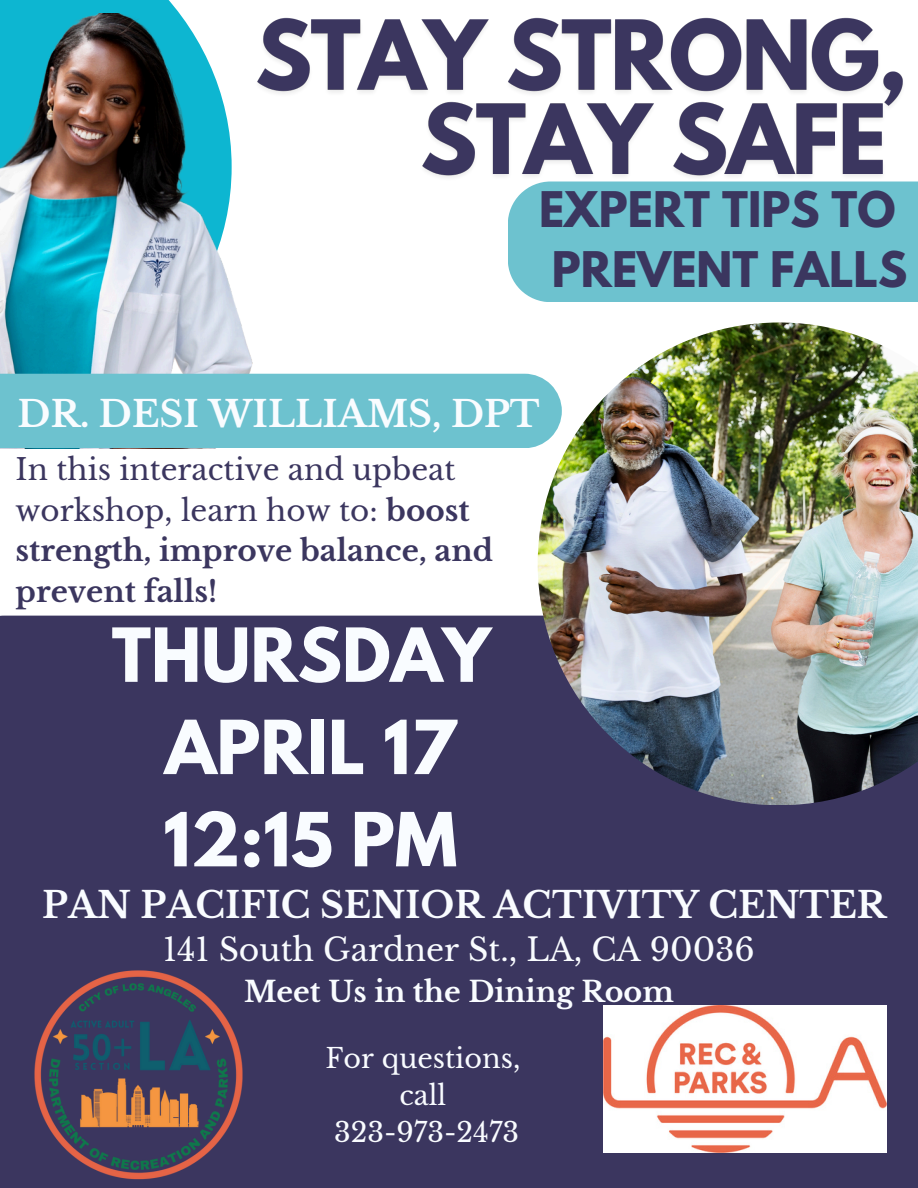
<style>
.page{position:relative;width:918px;height:1188px;background:#fff}
.page>*{position:absolute;margin:0;border:0;box-sizing:border-box;transform-origin:0 0}
.t1{font:700 66px/92.2px "League Spartan";color:#f9fcff;text-align:center}
.t2{font:700 43.5px/60.8px "League Spartan";color:#3b365f}
.t3{font:700 36px "Libre Baskerville";color:#f9fcff}
.t4{font:31.5px "Libre Baskerville";color:#f9fcff}
.t5{font:29.4px/40.5px "Libre Baskerville";color:#3b365f}
.t6{font:700 28.5px "Libre Baskerville";color:#f9fcff}
.t7{font:27px "Libre Baskerville";color:#f9fcff}
.s1{font-weight:700}
</style>
<div class="page">
<div style="left:0;top:0;width:179px;height:13px;background:#0db6d1"></div>
<img style="left:279px;top:17px;width:624px;height:89px">
<img style="left:414px;top:96px;width:477px;height:86px">
<div style="left:508px;top:182px;width:410px;height:120px;background:#6dc2cf"></div>
<div style="left:0;top:616px;width:918px;height:572px;background:#3b365f"></div>
<img style="left:538px;top:322px;width:380px;height:482px">
<img style="left:0;top:13px;width:279px;height:361px">
<div style="left:0;top:374px;width:562px;height:74px;background:#6dc2cf"></div>
<img style="left:16px;top:919px;width:246px;height:269px">
<img style="left:604px;top:1005px;width:282px;height:147px">
<h3 class="t2" style="left:539px;top:184px;width:370px">EXPERT TIPS TO<br>PREVENT FALLS</h3>
<h2 class="t3" style="left:18px;top:392px;width:524px">DR. DESI WILLIAMS, DPT</h2>
<h5 class="t5" style="left:16px;top:450px;width:479px">In this interactive and upbeat workshop, learn how to: <span class="s1">boost strength, improve balance, and prevent falls!</span></h5>
<p class="t1" style="left:112px;top:618px;width:381px">THURSDAY<br>APRIL 17<br>12:15 PM</p>
<h4 class="t3" style="left:42px;top:883px;width:846px">PAN PACIFIC SENIOR ACTIVITY CENTER</h4>
<h4 class="t4" style="left:163px;top:931px;width:593px">141 South Gardner St., LA, CA 90036</h4>
<h4 class="t6" style="left:244px;top:974px;width:431px">Meet Us in the Dining Room</h4>
<p class="t7" style="left:325px;top:1041px;width:197px">For questions,</p>
<h5 class="t7" style="left:399px;top:1078px;width:48px">call</h5>
<p class="t7" style="left:334px;top:1116px;width:186px">323-973-2473</p>
</div>
